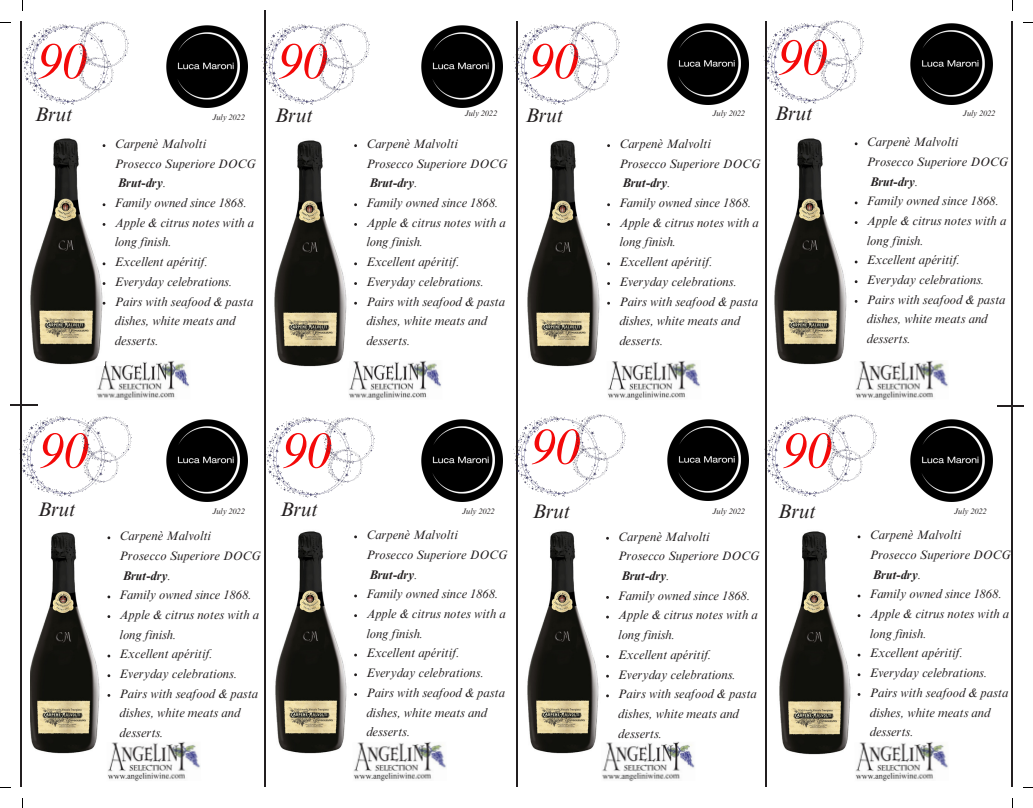
<style>
.page{position:relative;width:1033px;height:808px;background:#fff}
.page>*{position:absolute;margin:0;border:0;box-sizing:border-box;transform-origin:0 0}
.t1{font:italic 50px "Times NRMT Pro";color:#f40909}
.t2{font:italic 20px "Times NRMT Pro";color:#231f20}
.t3{font:italic 12.5px/19.8px "Times NRMT Pro";color:#231f20}
.t4{font:italic 8.12px "Times NRMT Pro";color:#231f20}
.s1{font-weight:700}
</style>
<div class="page">
<img style="left:667px;top:23px;width:82px;height:82px">
<img style="left:421px;top:25px;width:82px;height:83px">
<img style="left:667px;top:419px;width:82px;height:82px">
<img style="left:421px;top:419px;width:82px;height:83px">
<img style="left:774px;top:138px;width:73px;height:227px">
<img style="left:855px;top:360px;width:93px;height:40px">
<img style="left:910px;top:23px;width:83px;height:82px">
<img style="left:166px;top:25px;width:82px;height:83px">
<img style="left:166px;top:419px;width:82px;height:83px">
<img style="left:910px;top:419px;width:83px;height:83px">
<img style="left:608px;top:360px;width:92px;height:40px">
<img style="left:349px;top:360px;width:92px;height:40px">
<img style="left:97px;top:360px;width:92px;height:40px">
<img style="left:602px;top:741px;width:93px;height:40px">
<img style="left:855px;top:741px;width:93px;height:40px">
<img style="left:353px;top:741px;width:93px;height:40px">
<img style="left:108px;top:741px;width:92px;height:40px">
<img style="left:31px;top:532px;width:69px;height:222px">
<img style="left:275px;top:531px;width:72px;height:223px">
<img style="left:527px;top:531px;width:72px;height:223px">
<img style="left:779px;top:531px;width:72px;height:224px">
<img style="left:30px;top:138px;width:74px;height:227px">
<img style="left:274px;top:140px;width:73px;height:227px">
<img style="left:527px;top:140px;width:73px;height:227px">
<hr style="left:1011px;top:22px;width:2px;height:765px;background:#231f20">
<hr style="left:20px;top:22px;width:1px;height:765px;background:#231f20">
<hr style="left:264px;top:10px;width:1px;height:776px;background:#231f20">
<hr style="left:516px;top:22px;width:2px;height:765px;background:#231f20">
<hr style="left:765px;top:22px;width:1px;height:765px;background:#231f20">
<img style="left:265px;top:417px;width:84px;height:80px">
<img style="left:324px;top:417px;width:50px;height:46px">
<img style="left:327px;top:449px;width:36px;height:33px">
<hr style="left:10px;top:404px;width:28px;height:2px;background:#231f20">
<hr style="left:997px;top:405px;width:26px;height:2px;background:#231f20">
<img style="left:261px;top:25px;width:78px;height:79px">
<img style="left:319px;top:24px;width:50px;height:43px">
<img style="left:319px;top:58px;width:35px;height:33px">
<img style="left:21px;top:416px;width:76px;height:80px">
<img style="left:513px;top:416px;width:78px;height:80px">
<img style="left:764px;top:416px;width:78px;height:80px">
<img style="left:513px;top:25px;width:78px;height:79px">
<img style="left:764px;top:24px;width:77px;height:80px">
<img style="left:22px;top:25px;width:78px;height:79px">
<img style="left:78px;top:68px;width:36px;height:23px">
<img style="left:573px;top:68px;width:36px;height:23px">
<img style="left:820px;top:67px;width:36px;height:24px">
<img style="left:78px;top:22px;width:51px;height:46px">
<img style="left:569px;top:22px;width:51px;height:46px">
<img style="left:813px;top:21px;width:50px;height:46px">
<img style="left:826px;top:414px;width:50px;height:46px">
<img style="left:81px;top:416px;width:51px;height:46px">
<img style="left:575px;top:414px;width:50px;height:46px">
<img style="left:827px;top:449px;width:35px;height:33px">
<img style="left:573px;top:447px;width:35px;height:33px">
<img style="left:83px;top:450px;width:36px;height:33px">
<p class="t1" style="left:38px;top:42px;width:52px">90</p>
<p class="t2" style="left:35px;top:107px;width:39px">Brut</p>
<p class="t1" style="left:278px;top:42px;width:52px">90</p>
<p class="t1" style="left:529px;top:42px;width:52px">90</p>
<h1 class="t4" style="left:212px;top:114px;width:34px">July 2022</h1>
<h1 class="t2" style="left:525px;top:108px;width:39px">Brut</h1>
<p class="t2" style="left:275px;top:108px;width:39px">Brut</p>
<h1 class="t4" style="left:465px;top:110px;width:34px">July 2022</h1>
<p class="t3" style="left:115px;top:135px;width:142px">Carpenè Malvolti<br>Prosecco Superiore DOCG<br><span class="s1">Brut-dry</span>.</p>
<p class="t3" style="left:115px;top:194px;width:134px">Family owned since 1868.</p>
<p class="t3" style="left:115px;top:214px;width:141px">Apple &amp; citrus notes with a long finish.</p>
<p class="t3" style="left:115px;top:253px;width:95px">Excellent apéritif.</p>
<p class="t3" style="left:115px;top:273px;width:119px">Everyday celebrations.</p>
<p class="t3" style="left:115px;top:293px;width:140px">Pairs with seafood &amp; pasta dishes, white meats and desserts.</p>
<p class="t3" style="left:366px;top:135px;width:142px">Carpenè Malvolti<br>Prosecco Superiore DOCG<br><span class="s1">Brut-dry</span>.</p>
<p class="t3" style="left:366px;top:194px;width:134px">Family owned since 1868.</p>
<p class="t3" style="left:366px;top:214px;width:141px">Apple &amp; citrus notes with a long finish.</p>
<p class="t3" style="left:366px;top:253px;width:95px">Excellent apéritif.</p>
<p class="t3" style="left:366px;top:273px;width:119px">Everyday celebrations.</p>
<p class="t3" style="left:366px;top:293px;width:140px">Pairs with seafood &amp; pasta dishes, white meats and desserts.</p>
<p class="t1" style="left:778px;top:39px;width:52px">90</p>
<p class="t2" style="left:774px;top:106px;width:39px">Brut</p>
<p class="t4" style="left:712px;top:110px;width:34px">July 2022</p>
<p class="t4" style="left:963px;top:110px;width:34px">July 2022</p>
<p class="t3" style="left:619px;top:135px;width:142px">Carpenè Malvolti<br>Prosecco Superiore DOCG<br><span class="s1">Brut-dry</span>.</p>
<p class="t3" style="left:619px;top:194px;width:134px">Family owned since 1868.</p>
<p class="t3" style="left:619px;top:214px;width:141px">Apple &amp; citrus notes with a long finish.</p>
<p class="t3" style="left:619px;top:253px;width:95px">Excellent apéritif.</p>
<p class="t3" style="left:619px;top:273px;width:119px">Everyday celebrations.</p>
<p class="t3" style="left:619px;top:293px;width:140px">Pairs with seafood &amp; pasta dishes, white meats and desserts.</p>
<p class="t3" style="left:867px;top:133px;width:142px">Carpenè Malvolti<br>Prosecco Superiore DOCG<br><span class="s1">Brut-dry</span>.</p>
<p class="t3" style="left:867px;top:193px;width:134px">Family owned since 1868.</p>
<p class="t3" style="left:867px;top:212px;width:141px">Apple &amp; citrus notes with a long finish.</p>
<p class="t3" style="left:867px;top:252px;width:95px">Excellent apéritif.</p>
<p class="t3" style="left:867px;top:271px;width:119px">Everyday celebrations.</p>
<p class="t3" style="left:867px;top:291px;width:140px">Pairs with seafood &amp; pasta dishes, white meats and desserts.</p>
<p class="t1" style="left:531px;top:428px;width:52px">90</p>
<p class="t1" style="left:39px;top:431px;width:52px">90</p>
<p class="t2" style="left:38px;top:502px;width:39px">Brut</p>
<p class="t4" style="left:954px;top:508px;width:34px">July 2022</p>
<p class="t1" style="left:282px;top:431px;width:52px">90</p>
<p class="t1" style="left:782px;top:431px;width:52px">90</p>
<p class="t2" style="left:280px;top:502px;width:39px">Brut</p>
<p class="t2" style="left:778px;top:504px;width:39px">Brut</p>
<p class="t2" style="left:532px;top:504px;width:39px">Brut</p>
<p class="t4" style="left:212px;top:508px;width:34px">July 2022</p>
<p class="t4" style="left:462px;top:508px;width:34px">July 2022</p>
<p class="t4" style="left:712px;top:508px;width:34px">July 2022</p>
<p class="t3" style="left:120px;top:527px;width:142px">Carpenè Malvolti<br>Prosecco Superiore DOCG<br><span class="s1">Brut-dry</span>.</p>
<p class="t3" style="left:120px;top:586px;width:134px">Family owned since 1868.</p>
<p class="t3" style="left:120px;top:606px;width:141px">Apple &amp; citrus notes with a long finish.</p>
<p class="t3" style="left:120px;top:645px;width:95px">Excellent apéritif.</p>
<p class="t3" style="left:120px;top:665px;width:119px">Everyday celebrations.</p>
<p class="t3" style="left:120px;top:685px;width:140px">Pairs with seafood &amp; pasta dishes, white meats and desserts.</p>
<p class="t3" style="left:366px;top:526px;width:142px">Carpenè Malvolti<br>Prosecco Superiore DOCG<br><span class="s1">Brut-dry</span>.</p>
<p class="t3" style="left:366px;top:585px;width:134px">Family owned since 1868.</p>
<p class="t3" style="left:366px;top:605px;width:141px">Apple &amp; citrus notes with a long finish.</p>
<p class="t3" style="left:366px;top:644px;width:95px">Excellent apéritif.</p>
<p class="t3" style="left:366px;top:664px;width:119px">Everyday celebrations.</p>
<h1 class="t3" style="left:366px;top:684px;width:140px">Pairs with seafood &amp; pasta dishes, white meats and desserts.</h1>
<p class="t3" style="left:618px;top:528px;width:142px">Carpenè Malvolti<br>Prosecco Superiore DOCG<br><span class="s1">Brut-dry</span>.</p>
<p class="t3" style="left:618px;top:587px;width:134px">Family owned since 1868.</p>
<p class="t3" style="left:618px;top:606px;width:141px">Apple &amp; citrus notes with a long finish.</p>
<p class="t3" style="left:618px;top:646px;width:95px">Excellent apéritif.</p>
<p class="t3" style="left:618px;top:666px;width:119px">Everyday celebrations.</p>
<p class="t3" style="left:618px;top:685px;width:140px">Pairs with seafood &amp; pasta dishes, white meats and desserts.</p>
<h1 class="t3" style="left:869px;top:526px;width:142px">Carpenè Malvolti<br>Prosecco Superiore DOCG<br><span class="s1">Brut-dry</span>.</h1>
<h1 class="t3" style="left:869px;top:585px;width:134px">Family owned since 1868.</h1>
<h1 class="t3" style="left:869px;top:605px;width:141px">Apple &amp; citrus notes with a long finish.</h1>
<p class="t3" style="left:869px;top:644px;width:95px">Excellent apéritif.</p>
<p class="t3" style="left:869px;top:664px;width:119px">Everyday celebrations.</p>
<p class="t3" style="left:869px;top:684px;width:140px">Pairs with seafood &amp; pasta dishes, white meats and desserts.</p>
</div>
